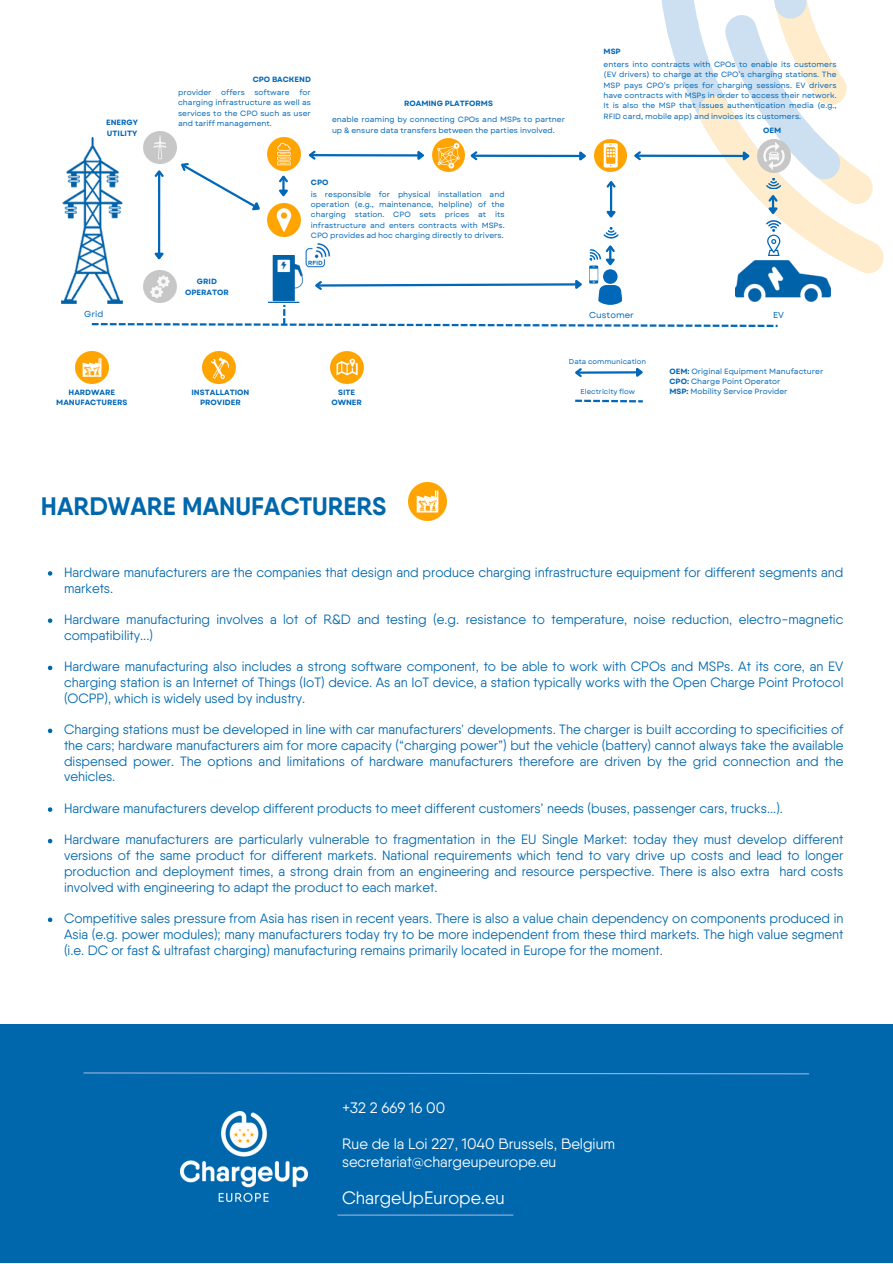
<style>
.page{position:relative;width:893px;height:1264px;background:#fff}
.page>*{position:absolute;margin:0;border:0;box-sizing:border-box;transform-origin:0 0}
.t1{font:700 25.2px "Qanelas";color:#0067ad}
.t2{font:600 22.5px "Qanelas";color:#fff}
.t3{font:18px "Qanelas";color:#fff}
.t4{font:15.15px "Qanelas";color:#fff}
.t5{font:13.5px/15.8px "Qanelas";color:#0067ad;text-align:justify}
.t6{font:8.7px "Garet";color:#0067b9}
.t7{font:7.65px/10.4px "Garet";color:#0067b9;text-align:justify}
.t8{font:700 7.65px/10.4px "Garet";color:#0067b9}
.t9{font:7.05px "Garet";color:#0067b9}
.s1{font-weight:700}
</style>
<div class="page">
<svg style="left:661px;top:0;width:35px;height:10px"></svg>
<svg style="left:774px;top:0;width:34px;height:10px"></svg>
<img style="left:408px;top:482px;width:38px;height:39px">
<svg style="left:48px;top:571px;width:4px;height:4px"></svg>
<svg style="left:48px;top:618px;width:4px;height:5px"></svg>
<svg style="left:48px;top:665px;width:4px;height:5px"></svg>
<svg style="left:48px;top:728px;width:4px;height:5px"></svg>
<svg style="left:48px;top:807px;width:4px;height:4px"></svg>
<svg style="left:48px;top:838px;width:4px;height:5px"></svg>
<svg style="left:48px;top:917px;width:4px;height:5px"></svg>
<img style="left:76px;top:351px;width:32px;height:33px">
<img style="left:330px;top:351px;width:33px;height:33px">
<img style="left:203px;top:351px;width:32px;height:33px">
<img style="left:61px;top:138px;width:31px;height:165px">
<hr style="left:576px;top:371px;width:60px;height:3px;background:#0067b9">
<svg style="left:634px;top:367px;width:9px;height:10px"></svg>
<svg style="left:575px;top:368px;width:8px;height:9px"></svg>
<svg style="left:575px;top:399px;width:67px;height:3px"></svg>
<svg style="left:92px;top:10px;width:792px;height:317px"></svg>
<div style="left:0;top:1024px;width:892px;height:238px;background:#0067ad"></div>
<hr style="left:337px;top:1214px;width:176px;height:1px;background:#9ab1d9">
<svg style="left:83px;top:1072px;width:727px;height:2px"></svg>
<img style="left:180px;top:1111px;width:127px;height:90px">
<p class="t8" style="left:106px;top:118px;width:33px">ENERGY<br>UTILITY</p>
<p class="t8" style="left:253px;top:74px;width:60px">CPO BACKEND</p>
<p class="t7" style="left:178px;top:87px;width:134px;text-indent:121px">for charging infrastructure as well as services to the CPO such as user and tariff management.</p>
<p class="t8" style="left:404px;top:98px;width:90px">ROAMING PLATFORMS</p>
<p class="t7" style="left:178px;top:87px;width:35px">provider</p>
<p class="t7" style="left:221px;top:87px;width:25px">offers</p>
<p class="t7" style="left:254px;top:87px;width:37px">software</p>
<p class="t7" style="left:332px;top:114px;width:234px">enable roaming by connecting CPOs and MSPs to partner up &amp; ensure data transfers between the parties involved.</p>
<p class="t8" style="left:197px;top:276px;width:21px">GRID</p>
<p class="t8" style="left:185px;top:287px;width:45px">OPERATOR</p>
<p class="t8" style="left:311px;top:177px;width:19px">CPO</p>
<p class="t7" style="left:311px;top:189px;width:195px">is responsible for physical installation and operation (e.g., maintenance, helpline) of the charging station. CPO sets prices at its infrastructure and enters contracts with MSPs.<br>CPO provides ad hoc charging directly to drivers.</p>
<p class="t8" style="left:603px;top:46px;width:19px">MSP</p>
<p class="t7" style="left:603px;top:59px;width:234px">enters into contracts with CPOs to enable its customers (EV drivers) to charge at the CPO’s charging stations. The MSP pays CPO’s prices for charging sessions. EV drivers have contracts with MSPs in order to access their network.<br>It is also the MSP that issues authentication media (e.g., RFID card, mobile app) and invoices its customers.</p>
<p class="t8" style="left:763px;top:125px;width:20px">OEM</p>
<p class="t6" style="left:84px;top:307px;width:21px">Grid</p>
<p class="t6" style="left:589px;top:308px;width:46px">Customer</p>
<p class="t6" style="left:773px;top:308px;width:13px">EV</p>
<p class="t8" style="left:69px;top:387px;width:48px">HARDWARE</p>
<p class="t8" style="left:56px;top:397px;width:73px">MANUFACTURERS</p>
<p class="t8" style="left:191px;top:387px;width:59px">INSTALLATION</p>
<p class="t8" style="left:200px;top:397px;width:42px">PROVIDER</p>
<p class="t8" style="left:338px;top:387px;width:19px">SITE</p>
<p class="t8" style="left:331px;top:397px;width:32px">OWNER</p>
<p class="t1" style="left:41px;top:490px;width:347px">HARDWARE MANUFACTURERS</p>
<p class="t9" style="left:569px;top:356px;width:79px">Data communication</p>
<p class="t9" style="left:580px;top:387px;width:56px">Electricity flow</p>
<p class="t7" style="left:669px;top:366px;width:155px"><span class="s1">OEM:</span> Original Equipment Manufacturer</p>
<p class="t7" style="left:669px;top:376px;width:113px"><span class="s1">CPO:</span> Charge Point Operator</p>
<p class="t7" style="left:669px;top:386px;width:119px"><span class="s1">MSP:</span> Mobility Service Provider</p>
<p class="t5" style="left:64px;top:564px;width:780px">Hardware manufacturers are the companies that design and produce charging infrastructure equipment for different segments and markets.</p>
<p class="t5" style="left:64px;top:611px;width:780px">Hardware manufacturing involves a lot of R&amp;D and testing (e.g. resistance to temperature, noise reduction, electro-magnetic compatibility...)</p>
<p class="t5" style="left:64px;top:658px;width:780px">Hardware manufacturing also includes a strong software component, to be able to work with CPOs and MSPs. At its core, an EV charging station is an Internet of Things (IoT) device. As an IoT device, a station typically works with the Open Charge Point Protocol (OCPP), which is widely used by industry.</p>
<p class="t5" style="left:64px;top:721px;width:780px">Charging stations must be developed in line with car manufacturers' developments. The charger is built according to specificities of the cars; hardware manufacturers aim for more capacity (“charging power”) but the vehicle (battery) cannot always take the available dispensed power. The options and limitations of hardware manufacturers therefore are driven by the grid connection and the vehicles.</p>
<p class="t5" style="left:64px;top:800px;width:720px">Hardware manufacturers develop different products to meet different customers’ needs (buses, passenger cars, trucks...).</p>
<p class="t5" style="left:64px;top:831px;width:780px">Hardware manufacturers are particularly vulnerable to fragmentation in the EU Single Market: today they must develop different versions of the same product for different markets. National requirements which tend to vary drive up costs and lead to longer production and deployment times, a strong drain from an engineering and resource perspective. There is also extra hard costs involved with engineering to adapt the product to each market.</p>
<p class="t5" style="left:64px;top:910px;width:780px">Competitive sales pressure from Asia has risen in recent years. There is also a value chain dependency on components produced in Asia (e.g. power modules); many manufacturers today try to be more independent from these third markets. The high value segment (i.e. DC or fast &amp; ultrafast charging) manufacturing remains primarily located in Europe for the moment.</p>
<p class="t4" style="left:342px;top:1098px;width:105px">+32 2 669 16 00</p>
<p class="t4" style="left:342px;top:1134px;width:274px">Rue de la Loi 227, 1040 Brussels, Belgium</p>
<p class="t4" style="left:342px;top:1152px;width:216px">secretariat@chargeupeurope.eu</p>
<p class="t3" style="left:342px;top:1186px;width:164px">ChargeUpEurope.eu</p>
<p class="t2" style="left:342px;top:1186px;width:206px">ChargeUpEurope.eu</p>
</div>
